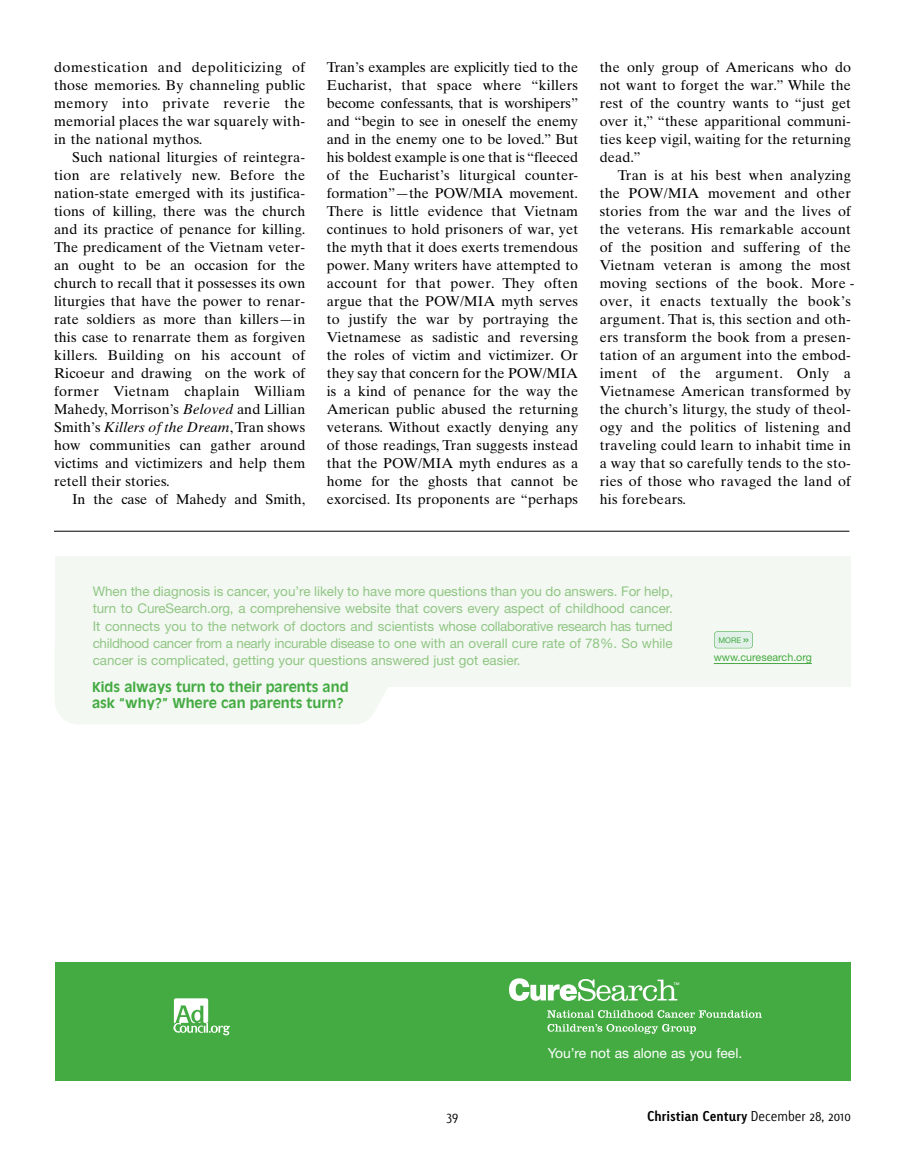
<style>
.page{position:relative;width:905px;height:1175px;background:#fff}
.page>*{position:absolute;margin:0;border:0;box-sizing:border-box;transform-origin:0 0}
.t1{font:14.25px/18px "Times Ten";letter-spacing:.02em;color:#000;text-align:justify}
.t2{font:14.25px "Times Ten";letter-spacing:-.005em;color:#000}
.t3{font:13.8px "Helvetica Neue";color:#fff}
.t4{font:700 13.5px "Linotype Tetria";color:#000}
.t5{font:300 13.5px "Linotype Tetria";color:#000}
.t6{font:13.35px/17.4px "Helvetica Neue";color:#91c585;text-align:justify}
.t7{font:700 13.35px/16px "Antique Olive";color:#44aa42}
.t8{font:10.65px "Helvetica Neue";color:#46aa42}
.t9{font:7.8px "Helvetica Neue";color:#44aa42}
.t10{font:6.3px "Helvetica";color:#fff}
.s1{font-style:italic}
.s2{font-size:13.65px}
.s3{font-weight:300}
</style>
<div class="page">
<hr style="left:54px;top:531px;width:795px;height:1px;background:#000">
<div style="left:55px;top:556px;width:795px;height:131px;background:#f3f9f2"></div>
<div style="left:55px;top:687px;width:333px;height:37px;background:#f3f9f2"></div>
<div style="left:55px;top:961px;width:795px;height:119px;background:#44aa42"></div>
<div style="left:714px;top:631px;width:38px;height:17px;background:#e1f1e9;border-radius:3px"></div>
<div style="left:714px;top:631px;width:38px;height:17px;border:1px solid #44aa42;border-radius:3px"></div>
<hr style="left:713px;top:663px;width:98px;height:1px;background:#46aa42">
<svg style="left:173px;top:998px;width:57px;height:37px"></svg>
<svg style="left:547px;top:1024px;width:149px;height:9px"></svg>
<svg style="left:509px;top:978px;width:168px;height:23px"></svg>
<svg style="left:547px;top:1010px;width:215px;height:7px"></svg>
<p class="t1" style="left:54px;top:58px;width:253px">domestication and depoliticizing of those memories. By channeling public memory into private reverie the memorial places the war squarely with&shy;in the national mythos.</p>
<p class="t1" style="left:54px;top:148px;width:253px;text-indent:18px">Such national liturgies of reintegra&shy;tion are relatively new. Before the nation-state emerged with its justifica&shy;tions of killing, there was the church and its practice of penance for killing.<br>The predicament of the Vietnam veter&shy;an ought to be an occasion for the church to recall that it possesses its own liturgies that have the power to renar&shy;rate soldiers as more than killers—in this case to renarrate them as forgiven killers. Building on his account of Ricoeur and drawing on the work of former Vietnam chaplain William Mahedy, Morrison’s <span class="s1">Beloved</span> and Lillian Smith’s <span class="s1">Killers of the Dream</span>,Tran shows how communities can gather around victims and victimizers and help them retell their stories.</p>
<p class="t2" style="left:72px;top:491px;width:235px">In the case of Mahedy and Smith,</p>
<p class="t1" style="left:327px;top:58px;width:253px">Tran’s examples are explicitly tied to the Eucharist, that space where “killers become confessants, that is worshipers” and “begin to see in oneself the enemy and in the enemy one to be loved.” But his boldest example is one that is “fleeced of the Eucharist’s liturgical counter&shy;formation”—the POW/MIA movement.<br>There is little evidence that Vietnam continues to hold prisoners of war, yet the myth that it does exerts tremendous power. Many writers have attempted to account for that power. They often argue that the POW/MIA myth serves to justify the war by portraying the Vietnamese as sadistic and reversing the roles of victim and victimizer. Or they say that concern for the POW/MIA is a kind of penance for the way the American public abused the returning veterans. Without exactly denying any of those readings, Tran suggests instead that the POW/MIA myth endures as a home for the ghosts that cannot be exorcised. Its proponents are “perhaps</p>
<p class="t1" style="left:599px;top:58px;width:253px">the only group of Americans who do not want to forget the war.” While the rest of the country wants to “just get over it,” “these apparitional communi&shy;ties keep vigil, waiting for the returning dead.”</p>
<p class="t1" style="left:599px;top:166px;width:256px;text-align:left;text-indent:18px">Tran is at his best when analyzing the POW/MIA movement and other stories from the war and the lives of the veterans. His remarkable account of the position and suffering of the Vietnam veteran is among the most moving sections of the book. More - over, it enacts textually the book’s argument. That is, this section and oth&shy;ers transform the book from a presen&shy;tation of an argument into the embod&shy;iment of the argument. Only a Vietnamese American transformed by the church’s liturgy, the study of theol&shy;ogy and the politics of listening and traveling could learn to inhabit time in a way that so carefully tends to the sto&shy;ries of those who ravaged the land of his forebears.</p>
<p class="t6" style="left:93px;top:582px;width:582px">When the diagnosis is cancer, you’re likely to have more questions than you do answers. For help, turn to CureSearch.org, a comprehensive website that covers every aspect of childhood cancer.<br>It connects you to the network of doctors and scientists whose collaborative research has turned childhood cancer from a nearly incurable disease to one with an overall cure rate of 78%. So while cancer is complicated, getting your questions answered just got easier.</p>
<p class="t7" style="left:92px;top:678px;width:258px">Kids always turn to their parents and ask “why?” Where can parents turn?</p>
<p class="t9" style="left:718px;top:636px;width:32px">MORE <span class="s2">»</span></p>
<p class="t8" style="left:713px;top:650px;width:99px">www.curesearch.org</p>
<p class="t10" style="left:673px;top:981px;width:8px">™</p>
<p class="t3" style="left:547px;top:1044px;width:196px">You’re not as alone as you feel.</p>
<p class="t5" style="left:446px;top:1107px;width:14px">39</p>
<p class="t4" style="left:647px;top:1107px;width:205px">Christian Century <span class="s3">December 28, 2010</span></p>
</div>
